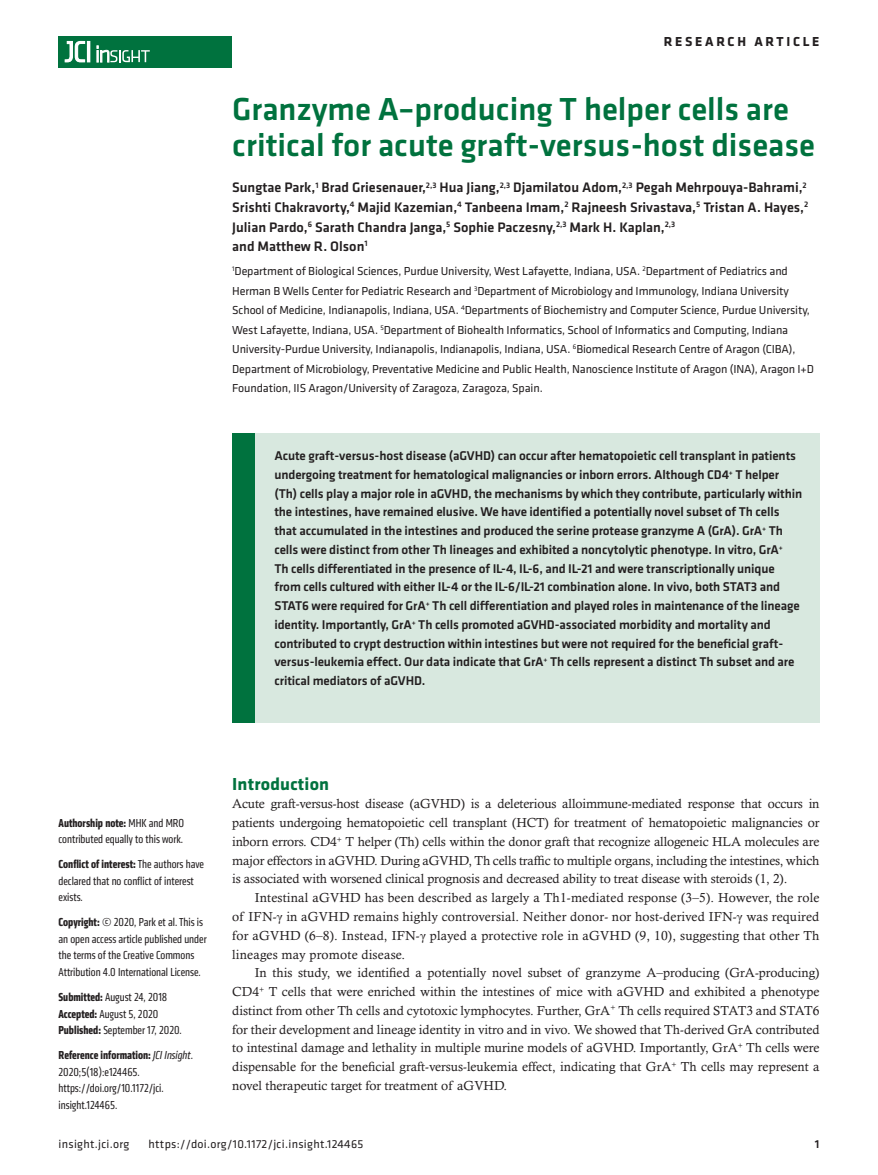
<style>
.page{position:relative;width:878px;height:1175px;background:#fff}
.page>*{position:absolute;margin:0;border:0;box-sizing:border-box;transform-origin:0 0}
.t1{font:500 33px/36px "Klavika Basic";color:#00723e}
.t2{font:700 18px "Klavika";letter-spacing:.01em;color:#00723e}
.t3{font:500 14.25px/19.5px "Klavika Basic";color:#231f20}
.t4{font:700 13.5px "Klavika Basic";letter-spacing:.2em;color:#231f20}
.t5{font:13.2px/18.8px "Calisto MT Std";color:#231f20;text-align:justify}
.t6{font:500 13.2px/18.8px "Klavika Basic";letter-spacing:-.01em;color:#231f20}
.t7{font:12px/19.5px "Klavika";letter-spacing:-.01em;color:#231f20}
.t8{font:condensed 12px/16.5px "Klavika";color:#231f20}
.t9{font:12px "Klavika Basic";letter-spacing:.025em;color:#231f20}
.t10{font:500 12px "Klavika Basic";color:#231f20}
.s1{font-weight:700}
.s2{font-style:italic}
.s3{font-family:"Times New Roman"}
</style>
<div class="page">
<div style="left:59px;top:36px;width:173px;height:31px;background:#00723e"></div>
<hr style="left:87px;top:41px;width:3px;height:21px;background:#fff">
<svg style="left:64px;top:41px;width:21px;height:22px"></svg>
<svg style="left:97px;top:46px;width:53px;height:16px"></svg>
<div style="left:232px;top:433px;width:587px;height:289px;background:#d8e8df"></div>
<div style="left:232px;top:433px;width:22px;height:289px;background:#00723e"></div>
<p class="t4" style="left:663px;top:32px;width:157px">RESEARCH ARTICLE</p>
<h1 class="t1" style="left:232px;top:91px;width:584px">Granzyme A–producing T helper cells are critical for acute graft-versus-host disease</h1>
<p class="t3" style="left:232px;top:178px;width:577px">Sungtae Park,<sup>1</sup> Brad Griesenauer,<sup>2,3</sup> Hua Jiang,<sup>2,3</sup> Djamilatou Adom,<sup>2,3</sup> Pegah Mehrpouya-Bahrami,<sup>2<br></sup>Srishti Chakravorty,<sup>4</sup> Majid Kazemian,<sup>4</sup> Tanbeena Imam,<sup>2</sup> Rajneesh Srivastava,<sup>5</sup> Tristan A. Hayes,<sup>2<br></sup>Julian Pardo,<sup>6</sup> Sarath Chandra Janga,<sup>5</sup> Sophie Paczesny,<sup>2,3</sup> Mark H. Kaplan,<sup>2,3<br></sup>and Matthew R. Olson<sup>1</sup></p>
<p class="t7" style="left:232px;top:261px;width:583px"><sup>1</sup>Department of Biological Sciences, Purdue University, West Lafayette, Indiana, USA. <sup>2</sup>Department of Pediatrics and Herman B Wells Center for Pediatric Research and <sup>3</sup>Department of Microbiology and Immunology, Indiana University School of Medicine, Indianapolis, Indiana, USA. <sup>4</sup>Departments of Biochemistry and Computer Science, Purdue University, West Lafayette, Indiana, USA. <sup>5</sup>Department of Biohealth Informatics, School of Informatics and Computing, Indiana University-Purdue University, Indianapolis, Indianapolis, Indiana, USA. <sup>6</sup>Biomedical Research Centre of Aragon (CIBA), Department of Microbiology, Preventative Medicine and Public Health, Nanoscience Institute of Aragon (INA), Aragon I+D Foundation, IIS Aragon/University of Zaragoza, Zaragoza, Spain.</p>
<p class="t6" style="left:274px;top:446px;width:529px">Acute graft-versus-host disease (aGVHD) can occur after hematopoietic cell transplant in patients undergoing treatment for hematological malignancies or inborn errors. Although CD4<sup>+</sup> T helper (Th) cells play a major role in aGVHD, the mechanisms by which they contribute, particularly within the intestines, have remained elusive. We have identified a potentially novel subset of Th cells that accumulated in the intestines and produced the serine protease granzyme A (GrA). GrA<sup>+</sup> Th cells were distinct from other Th lineages and exhibited a noncytolytic phenotype. In vitro, GrA<sup>+<br></sup>Th cells differentiated in the presence of IL-4, IL-6, and IL-21 and were transcriptionally unique from cells cultured with either IL-4 or the IL-6/IL-21 combination alone. In vivo, both STAT3 and STAT6 were required for GrA<sup>+</sup> Th cell differentiation and played roles in maintenance of the lineage identity. Importantly, GrA<sup>+</sup> Th cells promoted aGVHD-associated morbidity and mortality and contributed to crypt destruction within intestines but were not required for the beneficial graft&shy;versus-leukemia effect. Our data indicate that GrA<sup>+</sup> Th cells represent a distinct Th subset and are critical mediators of aGVHD.</p>
<p class="t8" style="left:59px;top:814px;width:127px"><span class="s1">Authorship note:</span> MHK and MRO contributed equally to this work.</p>
<p class="t8" style="left:59px;top:856px;width:147px"><span class="s1">Conflict of interest:</span> The authors have declared that no conflict of interest exists.</p>
<p class="t8" style="left:59px;top:914px;width:150px"><span class="s1">Copyright:</span> © 2020, Park et al. This is an open access article published under the terms of the Creative Commons Attribution 4.0 International License.</p>
<p class="t8" style="left:59px;top:988px;width:125px"><span class="s1">Submitted:</span> August 24, 2018<br><span class="s1">Accepted:</span> August 5, 2020<br><span class="s1">Published:</span> September 17, 2020.</p>
<p class="t8" style="left:59px;top:1046px;width:136px"><span class="s1">Reference information:</span> <span class="s2">JCI Insight</span>.<br>2020;5(18):e124465. https://doi.org/10.1172/jci. insight.124465.</p>
<h2 class="t2" style="left:232px;top:770px;width:98px">Introduction</h2>
<p class="t5" style="left:232px;top:794px;width:588px">Acute graft-versus-host disease (aGVHD) is a deleterious alloimmune-mediated response that occurs in patients undergoing hematopoietic cell transplant (HCT) for treatment of hematopoietic malignancies or inborn errors. CD4<sup>+</sup> T helper (Th) cells within the donor graft that recognize allogeneic HLA molecules are major effectors in aGVHD. During aGVHD, Th cells traffic to multiple organs, including the intestines, which is associated with worsened clinical prognosis and decreased ability to treat disease with steroids (1, 2).</p>
<p class="t5" style="left:232px;top:888px;width:588px;text-indent:23px">Intestinal aGVHD has been described as largely a Th1-mediated response (3–5). However, the role of IFN-<span class="s3">γ</span> in aGVHD remains highly controversial. Neither donor- nor host-derived IFN-<span class="s3">γ</span> was required for aGVHD (6–8). Instead, IFN-<span class="s3">γ</span> played a protective role in aGVHD (9, 10), suggesting that other Th lineages may promote disease.</p>
<p class="t5" style="left:232px;top:963px;width:588px;text-indent:22px">In this study, we identified a potentially novel subset of granzyme A–producing (GrA-producing)<br>CD4<sup>+</sup> T cells that were enriched within the intestines of mice with aGVHD and exhibited a phenotype distinct from other Th cells and cytotoxic lymphocytes. Further, GrA<sup>+</sup> Th cells required STAT3 and STAT6 for their development and lineage identity in vitro and in vivo. We showed that Th-derived GrA contributed to intestinal damage and lethality in multiple murine models of aGVHD. Importantly, GrA<sup>+</sup> Th cells were dispensable for the beneficial graft-versus-leukemia effect, indicating that GrA<sup>+</sup> Th cells may represent a novel therapeutic target for treatment of aGVHD.</p>
<p class="t9" style="left:58px;top:1135px;width:72px">insight.jci.org</p>
<p class="t9" style="left:148px;top:1135px;width:216px">https://doi.org/10.1172/jci.insight.124465</p>
<p class="t10" style="left:814px;top:1135px;width:6px">1</p>
</div>
